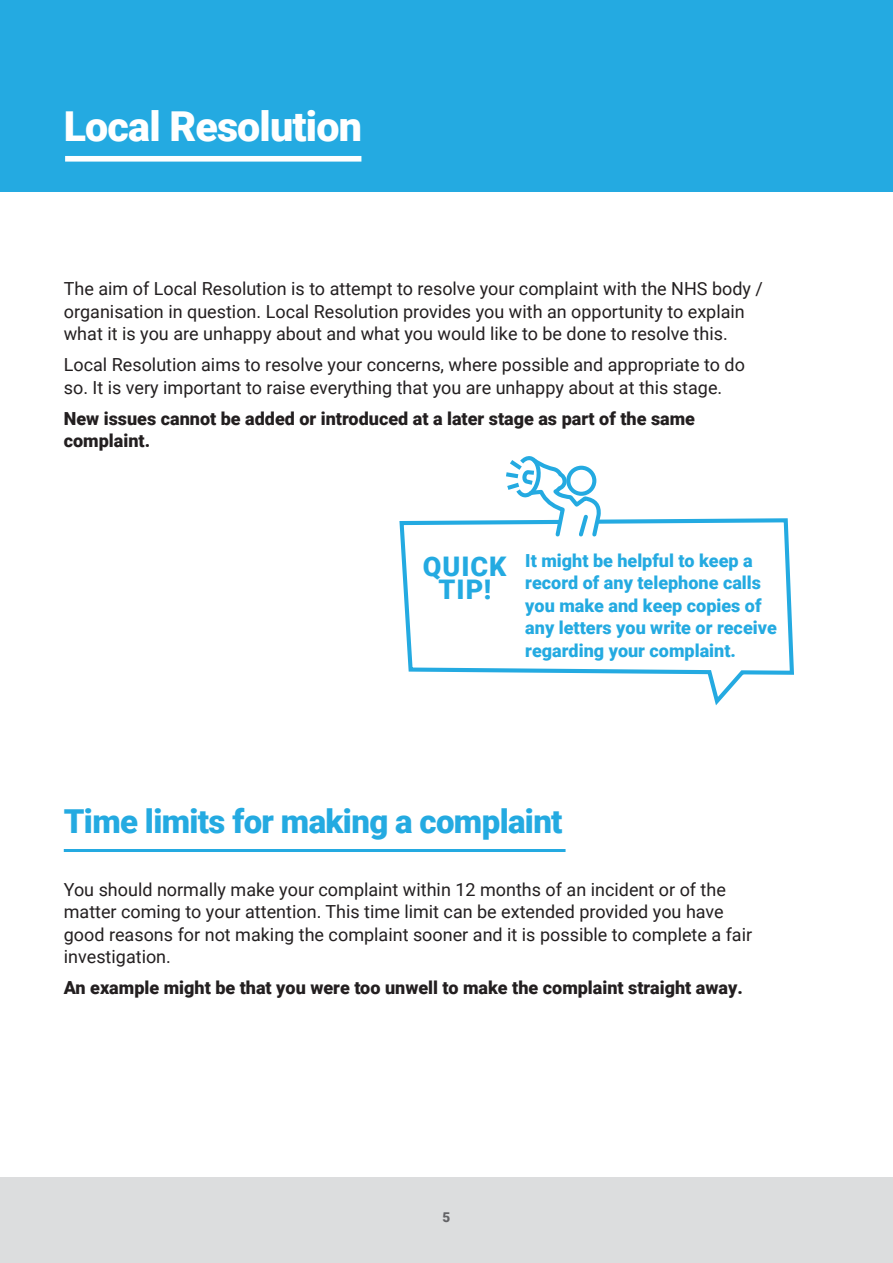
<style>
.page{position:relative;width:893px;height:1263px;background:#fff}
.page>*{position:absolute;margin:0;border:0;box-sizing:border-box;transform-origin:0 0}
.t1{font:900 41.25px "Roboto";letter-spacing:-.02em;color:#fff}
.t2{font:900 33px "Roboto";letter-spacing:-.02em;color:#24aae1}
.t3{font:900 27px/22.5px "Roboto";letter-spacing:.035em;color:#24aae1;text-align:center}
.t4{font:18px/22.5px "Roboto";color:#231f20}
.t5{font:900 18px/22.5px "Roboto";color:#231f20}
.t6{font:900 18px/22.5px "Roboto";color:#24aae1}
.t7{font:900 13.5px "Roboto";color:#636366}
</style>
<div class="page">
<div style="left:0;top:1178px;width:893px;height:85px;background:#dcddde"></div>
<div style="left:0;top:0;width:893px;height:191px;background:#24aae1"></div>
<div style="left:65px;top:156px;width:296px;height:6px;background:#fff"></div>
<hr style="left:64px;top:849px;width:502px;height:3px;background:#24aae1">
<svg style="left:399px;top:518px;width:395px;height:187px"></svg>
<svg style="left:502px;top:456px;width:101px;height:83px"></svg>
<p class="t1" style="left:64px;top:97px;width:300px">Local Resolution</p>
<p class="t4" style="left:64px;top:277px;width:701px">The aim of Local Resolution is to attempt to resolve your complaint with the NHS body / organisation in question. Local Resolution provides you with an opportunity to explain what it is you are unhappy about and what you would like to be done to resolve this.</p>
<p class="t4" style="left:64px;top:353px;width:683px">Local Resolution aims to resolve your concerns, where possible and appropriate to do so. It is very important to raise everything that you are unhappy about at this stage.</p>
<p class="t5" style="left:64px;top:406px;width:633px">New issues cannot be added or introduced at a later stage as part of the same complaint.</p>
<p class="t3" style="left:423px;top:554px;width:85px">QUICK<br>TIP!</p>
<p class="t6" style="left:525px;top:548px;width:253px">It might be helpful to keep a record of any telephone calls you make and keep copies of any letters you write or receive regarding your complaint.</p>
<p class="t2" style="left:64px;top:799px;width:500px">Time limits for making a complaint</p>
<p class="t4" style="left:64px;top:877px;width:690px">You should normally make your complaint within 12 months of an incident or of the matter coming to your attention. This time limit can be extended provided you have good reasons for not making the complaint sooner and it is possible to complete a fair investigation.</p>
<p class="t5" style="left:64px;top:976px;width:680px">An example might be that you were too unwell to make the complaint straight away.</p>
<p class="t7" style="left:443px;top:1207px;width:9px">5</p>
</div>
